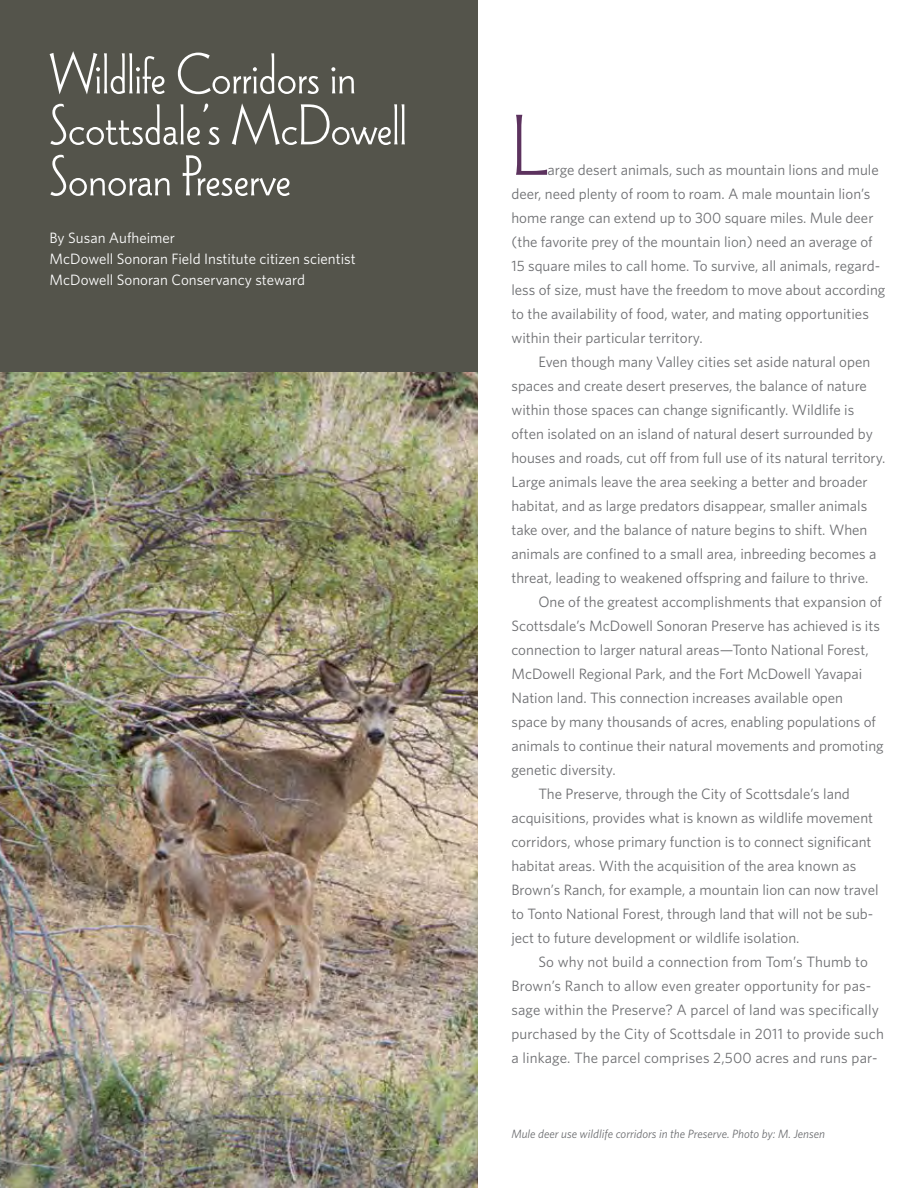
<style>
.page{position:relative;width:918px;height:1188px;background:#fff}
.page>*{position:absolute;margin:0;border:0;box-sizing:border-box;transform-origin:0 0}
.t1{font:90px "Wade Sans Light Plain";color:#5c325e}
.t2{font:60px/51px "Wade Sans Light Plain";color:#fff}
.t3{font:15px/24px "Whitney";color:#6d6e71}
.t4{font:15px/21px "Whitney";color:#fff}
.t5{font:italic 12px "Whitney";color:#6d6e71}
</style>
<div class="page">
<div style="left:0;top:0;width:477px;height:377px;background:#54544b"></div>
<img style="left:0;top:372px;width:477px;height:816px">
<h2 class="t2" style="left:50px;top:47px;width:359px">Wildlife Corridors in<br>Scottsdale’s McDowell<br>Sonoran Preserve</h2>
<p class="t4" style="left:50px;top:227px;width:308px">By Susan Aufheimer<br>McDowell Sonoran Field I nstitute citizen scientist<br>McDowell Sonoran Conservancy steward</p>
<h1 class="t1" style="left:511px;top:91px;width:37px">L</h1>
<p class="t3" style="left:511px;top:157px;width:375px;text-indent:36px">arge desert animals, such as mountain lions and mule deer, need plenty of room to roam. A male mountain lion’s home range can extend up to 300 square miles. Mule deer (the favorite prey of the mountain lion) need an average of 15 square miles to call home. To survive, all animals, regard&shy;less of size, must have the freedom to move about according to the availability of food, water, and mating opportunities within their particular territory.</p>
<p class="t3" style="left:511px;top:349px;width:376px;text-indent:27px">Even though many Valley cities set aside natural open spaces and create desert preserves, the balance of nature within those spaces can change significantly. Wildlife is often isolated on an island of natural desert surrounded by houses and roads, cut off from full use of its natural territory.<br>Large animals leave the area seeking a better and broader habitat, and as large predators disappear, smaller animals take over, and the balance of nature begins to shift. When animals are confined to a small area, inbreeding becomes a threat, leading to weakened offspring and failure to thrive.</p>
<p class="t3" style="left:538px;top:589px;width:345px">One of the greatest accomplishments that expansion of</p>
<p class="t3" style="left:511px;top:613px;width:370px">Scottsdale’s McDowell Sonoran Preserve has achieved is its</p>
<p class="t3" style="left:511px;top:637px;width:359px">connection to larger natural areas—Tonto National Forest,</p>
<p class="t3" style="left:511px;top:661px;width:353px">McDowell Regional Park, and the Fort McDowell Yavapai</p>
<p class="t3" style="left:511px;top:685px;width:333px">Nation land. This connection increases available open</p>
<p class="t3" style="left:511px;top:709px;width:366px">space by many thousands of acres, enabling populations of</p>
<p class="t3" style="left:511px;top:733px;width:374px">animals to continue their natural movements and promoting</p>
<p class="t3" style="left:511px;top:757px;width:106px">genetic diversity.</p>
<p class="t3" style="left:538px;top:781px;width:313px">The Preserve, through the City of Scottsdale’s land</p>
<p class="t3" style="left:511px;top:805px;width:363px">acquisitions, provides what is known as wildlife movement</p>
<p class="t3" style="left:511px;top:829px;width:362px">corridors, whose primary function is to connect significant</p>
<p class="t3" style="left:511px;top:853px;width:347px">habitat areas. With the acquisition of the area known as</p>
<p class="t3" style="left:511px;top:877px;width:369px">Brown’s Ranch, for example, a mountain lion can now travel</p>
<p class="t3" style="left:511px;top:901px;width:363px">to Tonto National Forest, through land that will not be sub-</p>
<p class="t3" style="left:511px;top:925px;width:290px">ject to future development or wildlife isolation.</p>
<p class="t3" style="left:538px;top:949px;width:331px">So why not build a connection from Tom’s Thumb to</p>
<p class="t3" style="left:511px;top:973px;width:361px">Brown’s Ranch to allow even greater opportunity for pas-</p>
<p class="t3" style="left:511px;top:997px;width:369px">sage within the Preserve? A parcel of land was specifically</p>
<p class="t3" style="left:511px;top:1021px;width:374px">purchased by the City of Scottsdale in 2011 to provide such</p>
<p class="t3" style="left:511px;top:1045px;width:368px">a linkage. The parcel comprises 2,500 acres and runs par-</p>
<p class="t5" style="left:511px;top:1126px;width:315px">Mule deer use wildlife corridors in the Preserve. Photo by: M. Jensen</p>
</div>
